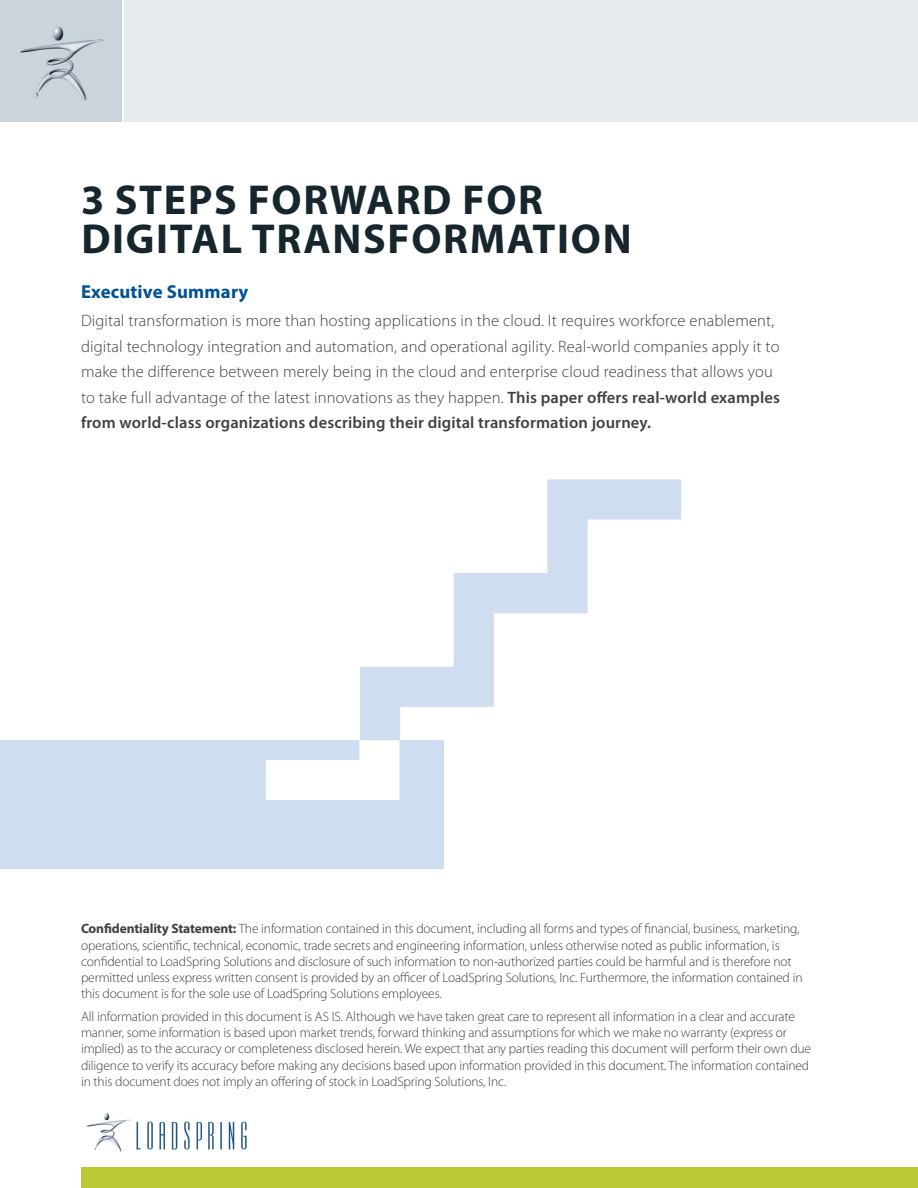
<style>
.page{position:relative;width:918px;height:1188px;background:#fff}
.page>*{position:absolute;margin:0;border:0;box-sizing:border-box;transform-origin:0 0}
.t1{font:700 42px/39px "Myriad Pro";letter-spacing:.04em;color:#17252d}
.t2{font:700 18.75px "Myriad Pro";letter-spacing:.01em;color:#005295}
.t3{font:300 16.5px/25.5px "Myriad Pro";letter-spacing:.01em;color:#414042}
.t4{font:300 13.5px/16.2px "Myriad Pro";letter-spacing:-.01em;color:#414042}
.s1{font-weight:600}
.s2{font-weight:700}
</style>
<div class="page">
<div style="left:125px;top:0;width:793px;height:121px;background:#e6ebee"></div>
<div style="left:0;top:0;width:122px;height:121px;background:#cbd4da"></div>
<img style="left:20px;top:26px;width:84px;height:75px">
<div style="left:0;top:740px;width:443px;height:128px;background:#ceddef"></div>
<svg style="left:360px;top:479px;width:321px;height:321px"></svg>
<div style="left:81px;top:1168px;width:837px;height:20px;background:#bac833"></div>
<img style="left:86px;top:1113px;width:161px;height:39px">
<svg style="left:266px;top:740px;width:134px;height:60px"></svg>
<h1 class="t1" style="left:81px;top:184px;width:552px">3 STEPS FORWARD FOR<br>DIGITAL TRANSFORMATION</h1>
<h2 class="t2" style="left:81px;top:284px;width:169px">Executive Summary</h2>
<p class="t3" style="left:81px;top:310px;width:701px">Digital transformation is more than hosting applications in the cloud. It requires workforce enablement, digital technology integration and automation, and operational agility. Real-world companies apply it to make the difference between merely being in the cloud and enterprise cloud readiness that allows you to take full advantage of the latest innovations as they happen. <span class="s1">This paper offers real-world examples from world-class organizations describing their digital transformation journey.</span></p>
<p class="t4" style="left:81px;top:922px;width:723px"><span class="s2">Confidentiality Statement:</span> The information contained in this document, including all forms and types of financial, business, marketing, operations, scientific, technical, economic, trade secrets and engineering information, unless otherwise noted as public information, is confidential to LoadSpring Solutions and disclosure of such information to non-authorized parties could be harmful and is therefore not permitted unless express written consent is provided by an officer of LoadSpring Solutions, Inc. Furthermore, the information contained in this document is for the sole use of LoadSpring Solutions employees.</p>
<p class="t4" style="left:81px;top:1010px;width:732px">All information provided in this document is AS IS. Although we have taken great care to represent all information in a clear and accurate manner, some information is based upon market trends, forward thinking and assumptions for which we make no warranty (express or implied) as to the accuracy or completeness disclosed herein. We expect that any parties reading this document will perform their own due diligence to verify its accuracy before making any decisions based upon information provided in this document. The information contained in this document does not imply an offering of stock in LoadSpring Solutions, Inc.</p>
</div>
